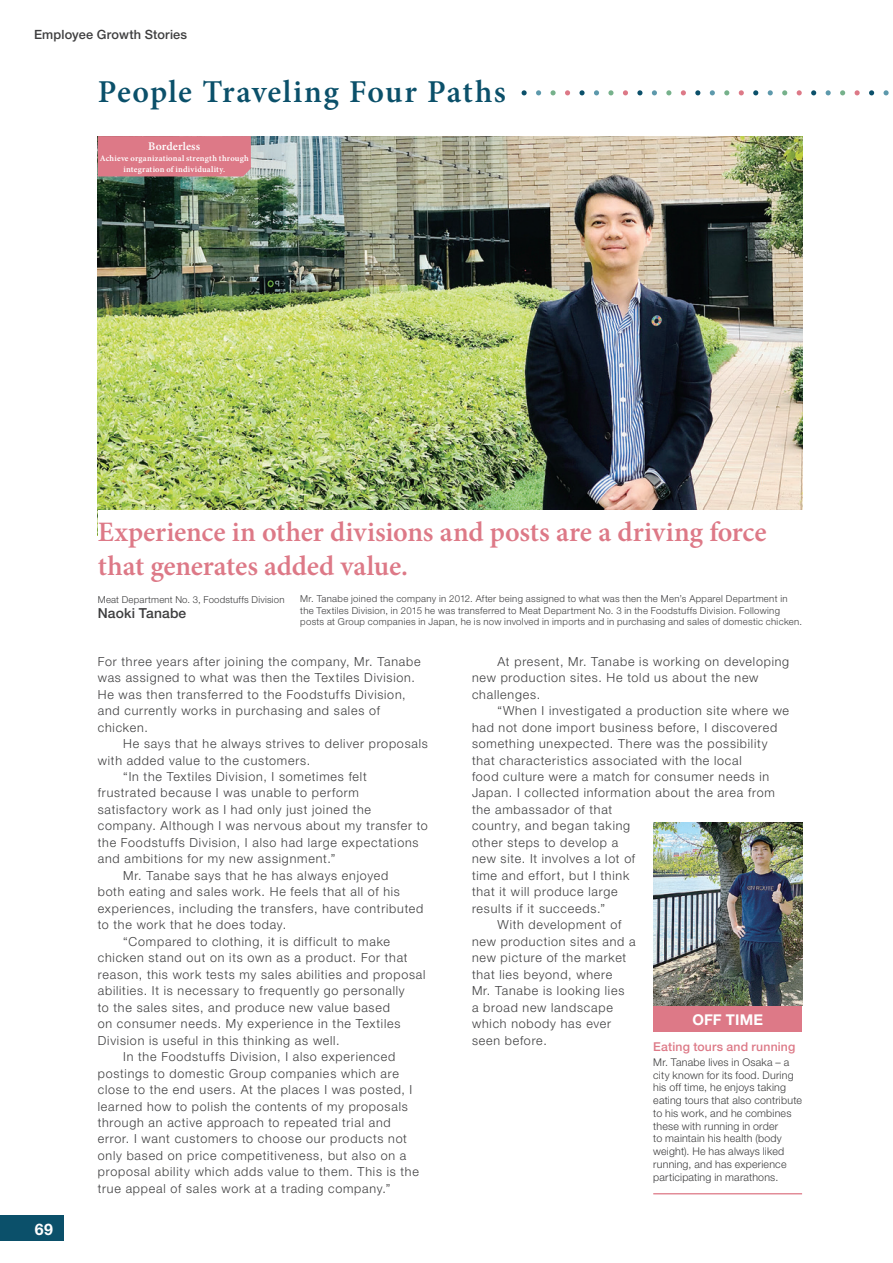
<style>
.page{position:relative;width:893px;height:1263px;background:#fff}
.page>*{position:absolute;margin:0;border:0;box-sizing:border-box;transform-origin:0 0}
.t1{font:600 31.95px "Minion Pro";letter-spacing:.035em;color:#0b506a}
.t2{font:600 28.2px/34px "Minion Pro";letter-spacing:-.005em;color:#dd7987}
.t3{font:700 15.9px "Helvetica Neue LT Std";color:#fff}
.t4{font:700 14.85px "Helvetica Neue LT Std";letter-spacing:.01em;color:#fff}
.t5{font:500 13.8px "Helvetica Neue LT Std";letter-spacing:.01em;color:#3e3e3f}
.t6{font:500 12.75px "Helvetica Neue LT Std";letter-spacing:.015em;color:#3e3e3f}
.t7{font:300 12.45px/16.5px "Helvetica Neue LT Std";letter-spacing:.065em;color:#3e3e3f}
.t8{font:500 12.15px "Helvetica Neue LT Std";letter-spacing:.015em;color:#dd7987}
.t9{font:600 11.7px "Minion Pro";letter-spacing:.01em;color:#fff}
.t10{font:300 10.65px/12.8px "Helvetica Neue LT Std";letter-spacing:.02em;color:#3e3e3f}
.t11{font:300 9.6px/11.7px "Helvetica Neue LT Std";letter-spacing:.03em;color:#3e3e3f}
.t12{font:600 8.55px/10.6px "Minion Pro";letter-spacing:.025em;color:#fff;text-align:center}
</style>
<div class="page">
<img style="left:98px;top:136px;width:704px;height:374px">
<div style="left:98px;top:136px;width:153px;height:40px;background:#dd7987"></div>
<img style="left:653px;top:823px;width:149px;height:183px">
<svg style="left:522px;top:90px;width:5px;height:5px"></svg>
<svg style="left:536px;top:90px;width:5px;height:5px"></svg>
<svg style="left:550px;top:90px;width:6px;height:5px"></svg>
<svg style="left:565px;top:90px;width:5px;height:5px"></svg>
<svg style="left:579px;top:90px;width:6px;height:5px"></svg>
<svg style="left:594px;top:90px;width:5px;height:5px"></svg>
<svg style="left:608px;top:90px;width:5px;height:5px"></svg>
<svg style="left:623px;top:90px;width:5px;height:5px"></svg>
<svg style="left:637px;top:90px;width:5px;height:5px"></svg>
<svg style="left:652px;top:90px;width:5px;height:5px"></svg>
<svg style="left:666px;top:90px;width:5px;height:5px"></svg>
<svg style="left:681px;top:90px;width:5px;height:5px"></svg>
<svg style="left:695px;top:90px;width:5px;height:5px"></svg>
<svg style="left:710px;top:90px;width:5px;height:5px"></svg>
<svg style="left:724px;top:90px;width:5px;height:5px"></svg>
<svg style="left:739px;top:90px;width:5px;height:5px"></svg>
<svg style="left:753px;top:90px;width:5px;height:5px"></svg>
<svg style="left:768px;top:90px;width:5px;height:5px"></svg>
<svg style="left:782px;top:90px;width:5px;height:5px"></svg>
<svg style="left:797px;top:90px;width:5px;height:5px"></svg>
<svg style="left:811px;top:90px;width:5px;height:5px"></svg>
<svg style="left:826px;top:90px;width:5px;height:5px"></svg>
<svg style="left:840px;top:90px;width:5px;height:5px"></svg>
<svg style="left:855px;top:90px;width:5px;height:5px"></svg>
<svg style="left:869px;top:90px;width:5px;height:5px"></svg>
<svg style="left:883px;top:90px;width:6px;height:5px"></svg>
<div style="left:653px;top:1006px;width:149px;height:25px;background:#dd7987"></div>
<hr style="left:653px;top:1193px;width:149px;height:1px;background:#dd7987">
<div style="left:0;top:1215px;width:64px;height:26px;background:#0b506a"></div>
<p class="t6" style="left:34px;top:27px;width:155px">Employee Growth Stories</p>
<h1 class="t1" style="left:98px;top:70px;width:409px">People Traveling Four Paths</h1>
<p class="t9" style="left:148px;top:139px;width:54px">Borderless</p>
<p class="t12" style="left:100px;top:153px;width:151px">Achieve organizational strength through integration of individuality.</p>
<p class="t3" style="left:35px;top:1219px;width:20px">69</p>
<h2 class="t2" style="left:98px;top:515px;width:670px">Experience in other divisions and posts are a driving force that generates added value.</h2>
<p class="t11" style="left:300px;top:592px;width:503px">Mr. Tanabe joined the company in 2012. After being assigned to what was then the Men’s Apparel Department in the Textiles Division, in 2015 he was transferred to Meat Department No. 3 in the Foodstuffs Division. Following posts at Group companies in Japan, he is now involved in imports and in purchasing and sales of domestic chicken.</p>
<p class="t11" style="left:98px;top:594px;width:188px">Meat Department No. 3, Foodstuffs Division</p>
<p class="t5" style="left:98px;top:605px;width:90px">Naoki Tanabe</p>
<p class="t7" style="left:98px;top:653px;width:324px">For three years after joining the company, Mr. Tanabe was assigned to what was then the Textiles Division.<br>He was then transferred to the Foodstuffs Division, and currently works in purchasing and sales of chicken.</p>
<p class="t7" style="left:123px;top:735px;width:306px">He says that he always strives to deliver proposals</p>
<p class="t7" style="left:98px;top:751px;width:214px">with added value to the customers.</p>
<p class="t7" style="left:123px;top:768px;width:245px">“In the Textiles Division, I sometimes felt</p>
<p class="t7" style="left:98px;top:784px;width:263px">frustrated because I was unable to perform</p>
<p class="t7" style="left:98px;top:801px;width:275px">satisfactory work as I had only just joined the</p>
<p class="t7" style="left:98px;top:817px;width:332px">company. Although I was nervous about my transfer to</p>
<p class="t7" style="left:98px;top:834px;width:322px">the Foodstuffs Division, I also had large expectations</p>
<p class="t7" style="left:98px;top:850px;width:239px">and ambitions for my new assignment.”</p>
<p class="t7" style="left:123px;top:867px;width:266px">Mr. Tanabe says that he has always enjoyed</p>
<p class="t7" style="left:98px;top:883px;width:304px">both eating and sales work. He feels that all of his</p>
<p class="t7" style="left:98px;top:900px;width:327px">experiences, including the transfers, have contributed</p>
<p class="t7" style="left:98px;top:916px;width:190px">to the work that he does today.</p>
<p class="t7" style="left:123px;top:933px;width:268px">“Compared to clothing, it is difficult to make</p>
<p class="t7" style="left:98px;top:949px;width:311px">chicken stand out on its own as a product. For that</p>
<p class="t7" style="left:98px;top:966px;width:329px">reason, this work tests my sales abilities and proposal</p>
<p class="t7" style="left:98px;top:982px;width:308px">abilities. It is necessary to frequently go personally</p>
<p class="t7" style="left:98px;top:999px;width:294px">to the sales sites, and produce new value based</p>
<p class="t7" style="left:98px;top:1015px;width:304px">on consumer needs. My experience in the Textiles</p>
<p class="t7" style="left:98px;top:1032px;width:243px">Division is useful in this thinking as well.</p>
<p class="t7" style="left:123px;top:1048px;width:274px">In the Foodstuffs Division, I also experienced</p>
<p class="t7" style="left:98px;top:1064px;width:303px">postings to domestic Group companies which are</p>
<p class="t7" style="left:98px;top:1081px;width:316px">close to the end users. At the places I was posted, I</p>
<p class="t7" style="left:98px;top:1097px;width:312px">learned how to polish the contents of my proposals</p>
<p class="t7" style="left:98px;top:1114px;width:294px">through an active approach to repeated trial and</p>
<p class="t7" style="left:98px;top:1130px;width:311px">error. I want customers to choose our products not</p>
<p class="t7" style="left:98px;top:1147px;width:310px">only based on price competitiveness, but also on a</p>
<p class="t7" style="left:98px;top:1163px;width:323px">proposal ability which adds value to them. This is the</p>
<p class="t7" style="left:98px;top:1180px;width:294px">true appeal of sales work at a trading company.”</p>
<p class="t7" style="left:472px;top:653px;width:319px;text-indent:26px">At present, Mr. Tanabe is working on developing new production sites. He told us about the new challenges.</p>
<p class="t7" style="left:497px;top:702px;width:293px">“When I investigated a production site where we</p>
<p class="t7" style="left:472px;top:719px;width:307px">had not done import business before, I discovered</p>
<p class="t7" style="left:472px;top:735px;width:297px">something unexpected. There was the possibility</p>
<p class="t7" style="left:472px;top:751px;width:271px">that characteristics associated with the local</p>
<p class="t7" style="left:472px;top:768px;width:299px">food culture were a match for consumer needs in</p>
<p class="t7" style="left:472px;top:784px;width:304px">Japan. I collected information about the area from</p>
<p class="t7" style="left:472px;top:801px;width:142px">the ambassador of that</p>
<p class="t7" style="left:472px;top:817px;width:160px">country, and began taking</p>
<p class="t7" style="left:472px;top:834px;width:148px">other steps to develop a</p>
<p class="t7" style="left:472px;top:850px;width:165px">new site. It involves a lot of</p>
<p class="t7" style="left:472px;top:867px;width:159px">time and effort, but I think</p>
<p class="t7" style="left:472px;top:883px;width:147px">that it will produce large</p>
<p class="t7" style="left:472px;top:900px;width:135px">results if it succeeds.”</p>
<p class="t7" style="left:497px;top:916px;width:125px">With development of</p>
<p class="t7" style="left:472px;top:933px;width:165px">new production sites and a</p>
<p class="t7" style="left:472px;top:949px;width:156px">new picture of the market</p>
<p class="t7" style="left:472px;top:966px;width:142px">that lies beyond, where</p>
<p class="t7" style="left:472px;top:982px;width:154px">Mr. Tanabe is looking lies</p>
<p class="t7" style="left:472px;top:999px;width:142px">a broad new landscape</p>
<p class="t7" style="left:472px;top:1015px;width:141px">which nobody has ever</p>
<p class="t7" style="left:472px;top:1032px;width:76px">seen before.</p>
<p class="t4" style="left:692px;top:1010px;width:72px">OFF TIME</p>
<p class="t8" style="left:653px;top:1039px;width:144px">Eating tours and running</p>
<p class="t10" style="left:653px;top:1055px;width:150px">Mr. Tanabe lives in Osaka – a city known for its food. During his off time, he enjoys taking eating tours that also contribute to his work, and he combines these with running in order<br>to maintain his health (body weight). He has always liked running, and has experience participating in marathons.</p>
</div>
